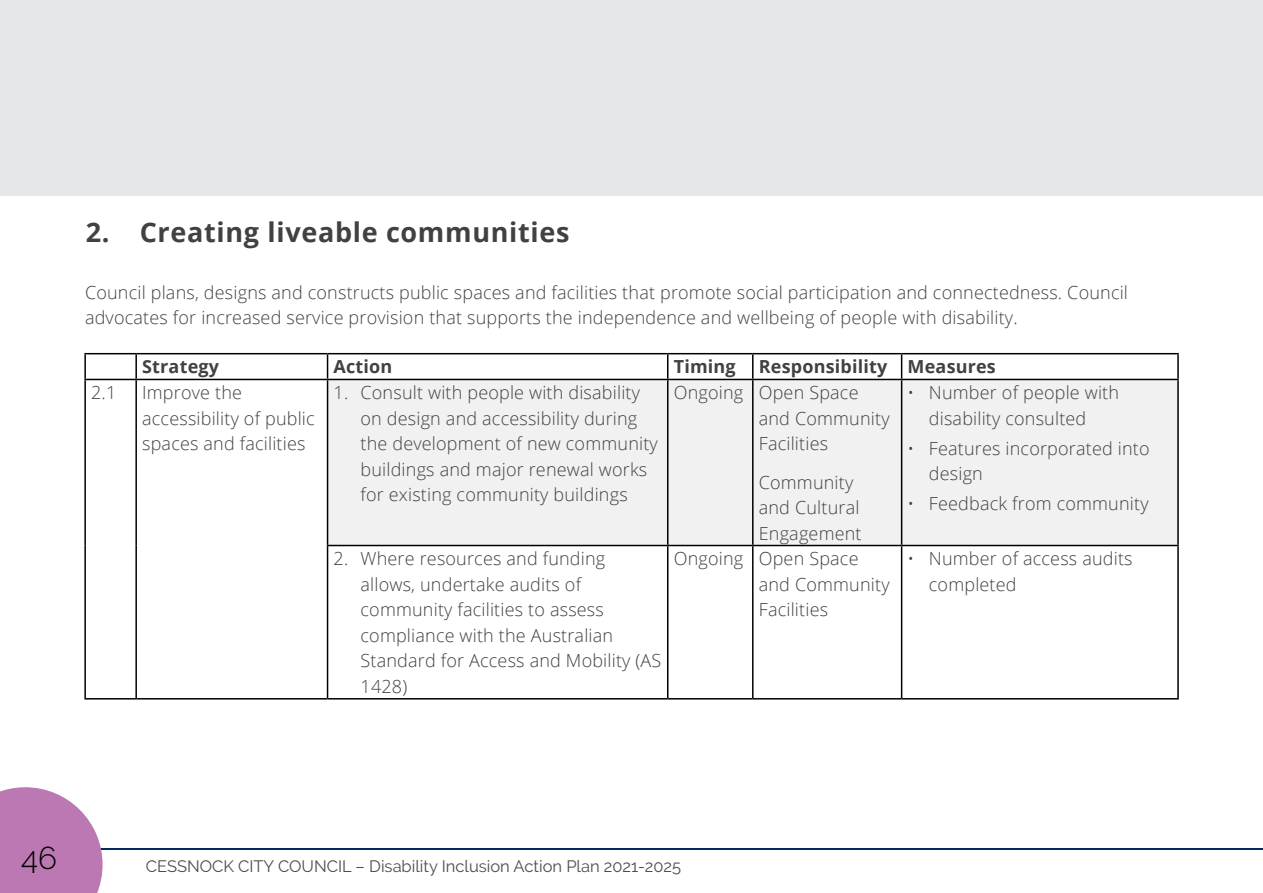
<style>
.page{position:relative;width:1263px;height:893px;background:#fff}
.page>*{position:absolute;margin:0;border:0;box-sizing:border-box;transform-origin:0 0}
.t1{font:300 31.5px "Raleway";color:#000}
.t2{font:700 27px "Open Sans";letter-spacing:.025em;color:#414042}
.Body_Text{font:300 18px/25.5px "Open Sans";letter-spacing:.01em;color:#414042}
.Body_Text-2{font:700 18px "Open Sans";letter-spacing:.01em;color:#414042}
.t3{font:16.5px "Raleway";color:#4d4d4f}
</style>
<div class="page">
<div style="left:0;top:0;width:1263px;height:196px;background:#e6e7e8"></div>
<div style="left:328px;top:380px;width:849px;height:165px;background:#f1f1f2"></div>
<hr style="left:84px;top:353px;width:52px;height:1px;background:#000">
<hr style="left:84px;top:354px;width:2px;height:25px;background:#000">
<hr style="left:136px;top:353px;width:192px;height:1px;background:#000">
<hr style="left:135px;top:354px;width:2px;height:25px;background:#000">
<hr style="left:328px;top:353px;width:340px;height:1px;background:#000">
<svg style="left:327px;top:354px;width:1px;height:25px"></svg>
<hr style="left:668px;top:353px;width:85px;height:1px;background:#000">
<svg style="left:667px;top:354px;width:1px;height:25px"></svg>
<hr style="left:753px;top:353px;width:149px;height:1px;background:#000">
<svg style="left:752px;top:354px;width:1px;height:25px"></svg>
<hr style="left:902px;top:353px;width:277px;height:1px;background:#000">
<svg style="left:901px;top:354px;width:1px;height:25px"></svg>
<hr style="left:1177px;top:354px;width:2px;height:25px;background:#000">
<hr style="left:84px;top:379px;width:52px;height:1px;background:#000">
<hr style="left:84px;top:380px;width:2px;height:165px;background:#000">
<hr style="left:136px;top:379px;width:192px;height:1px;background:#000">
<hr style="left:135px;top:380px;width:2px;height:165px;background:#000">
<hr style="left:328px;top:379px;width:340px;height:1px;background:#000">
<hr style="left:327px;top:380px;width:1px;height:165px;background:#000">
<hr style="left:668px;top:379px;width:85px;height:1px;background:#000">
<hr style="left:667px;top:380px;width:1px;height:165px;background:#000">
<hr style="left:753px;top:379px;width:149px;height:1px;background:#000">
<hr style="left:752px;top:380px;width:1px;height:165px;background:#000">
<hr style="left:902px;top:379px;width:277px;height:1px;background:#000">
<hr style="left:901px;top:380px;width:1px;height:165px;background:#000">
<hr style="left:1177px;top:380px;width:2px;height:165px;background:#000">
<hr style="left:84px;top:545px;width:2px;height:153px;background:#000">
<hr style="left:135px;top:545px;width:2px;height:153px;background:#000">
<hr style="left:327px;top:545px;width:341px;height:1px;background:#000">
<hr style="left:327px;top:546px;width:1px;height:152px;background:#000">
<hr style="left:668px;top:545px;width:85px;height:1px;background:#000">
<hr style="left:667px;top:546px;width:1px;height:152px;background:#000">
<hr style="left:753px;top:545px;width:149px;height:1px;background:#000">
<hr style="left:752px;top:546px;width:1px;height:152px;background:#000">
<hr style="left:902px;top:545px;width:277px;height:1px;background:#000">
<hr style="left:901px;top:546px;width:1px;height:152px;background:#000">
<hr style="left:1177px;top:546px;width:2px;height:152px;background:#000">
<hr style="left:84px;top:698px;width:52px;height:1px;background:#000">
<hr style="left:136px;top:698px;width:192px;height:1px;background:#000">
<hr style="left:328px;top:698px;width:340px;height:1px;background:#000">
<hr style="left:668px;top:698px;width:85px;height:1px;background:#000">
<hr style="left:753px;top:698px;width:149px;height:1px;background:#000">
<hr style="left:902px;top:698px;width:277px;height:1px;background:#000">
<hr style="left:53px;top:848px;width:1210px;height:2px;background:#002d62">
<svg style="left:0;top:787px;width:103px;height:106px;background:#c389bc"></svg>
<p class="t2" style="left:86px;top:213px;width:485px">2. Creating liveable communities</p>
<p class="Body_Text" style="left:85px;top:279px;width:1044px">Council plans, designs and constructs public spaces and facilities that promote social participation and connectedness. Council advocates for increased service provision that supports the independence and wellbeing of people with disability.</p>
<p class="Body_Text-2" style="left:142px;top:354px;width:78px">Strategy</p>
<p class="Body_Text-2" style="left:334px;top:354px;width:60px">Action</p>
<p class="Body_Text-2" style="left:674px;top:354px;width:63px">Timing</p>
<p class="Body_Text-2" style="left:759px;top:354px;width:130px">Responsibility</p>
<p class="Body_Text-2" style="left:908px;top:354px;width:90px">Measures</p>
<p class="Body_Text" style="left:91px;top:379px;width:27px">2.1</p>
<p class="Body_Text" style="left:142px;top:379px;width:174px">Improve the accessibility of public spaces and facilities</p>
<p class="Body_Text" style="left:361px;top:379px;width:299px;text-indent:-27px">1. Consult with people with disability on design and accessibility during the development of new community buildings and major renewal works for existing community buildings</p>
<p class="Body_Text" style="left:674px;top:379px;width:71px">Ongoing</p>
<p class="Body_Text" style="left:759px;top:379px;width:132px">Open Space and Community<br>Facilities</p>
<p class="Body_Text" style="left:759px;top:469px;width:104px">Community and Cultural<br>Engagement</p>
<p class="Body_Text" style="left:929px;top:379px;width:192px;text-indent:-21px">• Number of people with disability consulted</p>
<p class="Body_Text" style="left:929px;top:435px;width:222px;text-indent:-21px">• Features incorporated into design</p>
<p class="Body_Text" style="left:908px;top:490px;width:242px">• Feedback from community</p>
<p class="Body_Text" style="left:361px;top:545px;width:302px;text-indent:-27px">2. Where resources and funding allows, undertake audits of community facilities to assess compliance with the Australian<br>Standard for Access and Mobility (AS<br>1428)</p>
<p class="Body_Text" style="left:674px;top:545px;width:71px">Ongoing</p>
<p class="Body_Text" style="left:759px;top:545px;width:132px">Open Space and Community<br>Facilities</p>
<p class="Body_Text" style="left:929px;top:545px;width:205px;text-indent:-21px">• Number of access audits completed</p>
<h1 class="t1" style="left:21px;top:839px;width:37px">46</h1>
<p class="t3" style="left:146px;top:857px;width:537px">CESSNOCK CITY COUNCIL – Disability Inclusion Action Plan 2021-2025</p>
</div>
